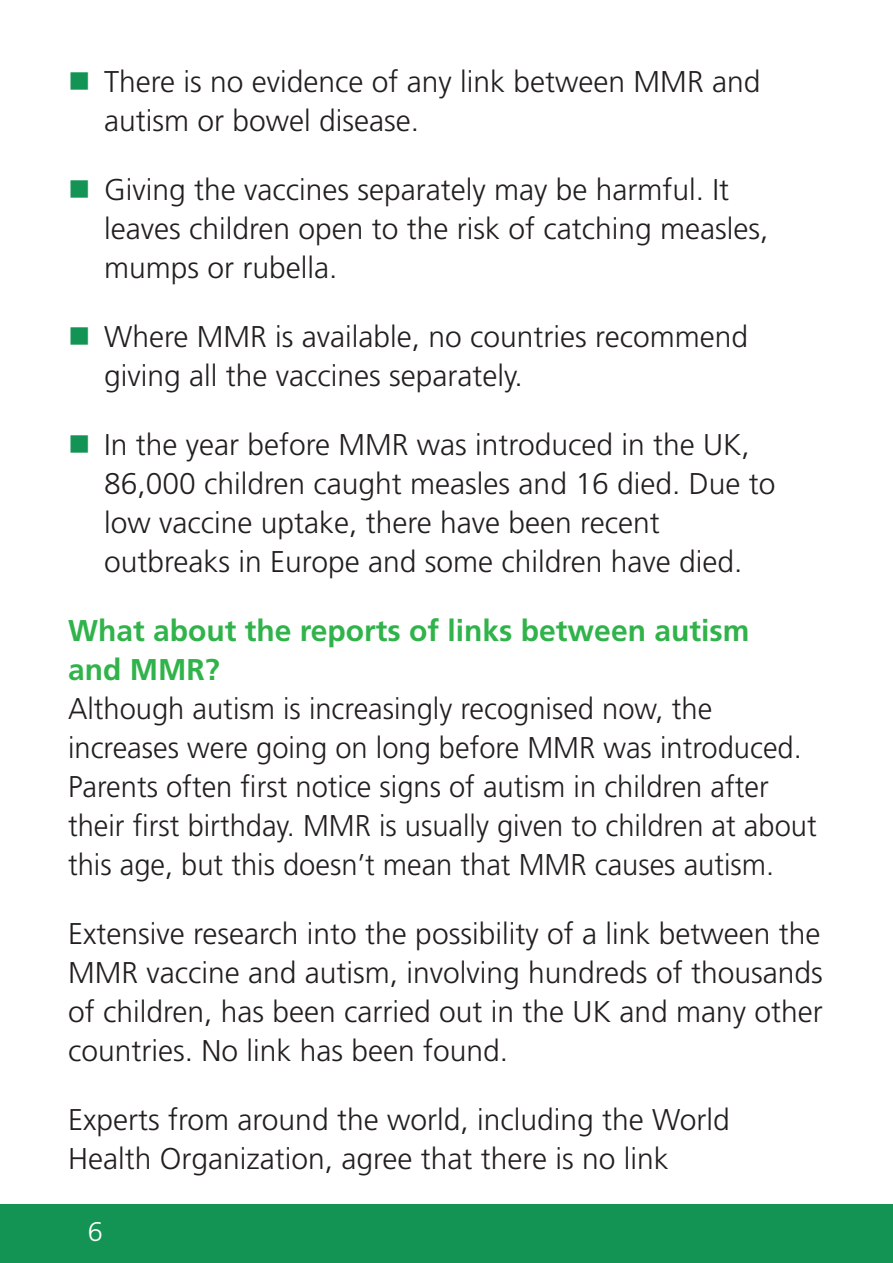
<style>
.page{position:relative;width:893px;height:1263px;background:#fff}
.page>*{position:absolute;margin:0;border:0;box-sizing:border-box;transform-origin:0 0}
.t1{font:300 30px/39px "Frutiger";color:#231f20}
.t2{font:700 30px/39px "Frutiger";color:#30b34a}
.t3{font:300 27px "Frutiger";color:#fff}
.s1{color:#149454}
</style>
<div class="page">
<div style="left:0;top:1204px;width:893px;height:59px;background:#149454"></div>
<p class="t1" style="left:104px;top:62px;width:658px;text-indent:-36px"><span class="s1">■</span> There is no evidence of any link between MMR and autism or bowel disease.</p>
<p class="t1" style="left:104px;top:170px;width:666px;text-indent:-36px"><span class="s1">■</span> Giving the vaccines separately may be harmful. It leaves children open to the risk of catching measles, mumps or rubella.</p>
<p class="t1" style="left:104px;top:317px;width:645px;text-indent:-36px"><span class="s1">■</span> Where MMR is available, no countries recommend giving all the vaccines separately.</p>
<p class="t1" style="left:104px;top:425px;width:673px;text-indent:-36px"><span class="s1">■</span> In the year before MMR was introduced in the UK, 86,000 children caught measles and 16 died. Due to low vaccine uptake, there have been recent outbreaks in Europe and some children have died.</p>
<p class="t2" style="left:68px;top:610px;width:683px">What about the reports of links between autism and MMR?</p>
<p class="t1" style="left:68px;top:689px;width:750px">Although autism is increasingly recognised now, the increases were going on long before MMR was introduced.<br>Parents often first notice signs of autism in children after their first birthday. MMR is usually given to children at about this age, but this doesn’t mean that MMR causes autism.</p>
<p class="t1" style="left:68px;top:914px;width:756px;text-align:justify">Extensive research into the possibility of a link between the MMR vaccine and autism, involving hundreds of thousands of children, has been carried out in the UK and many other countries. No link has been found.</p>
<p class="t1" style="left:68px;top:1100px;width:663px">Experts from around the world, including the World<br>Health Organization, agree that there is no link</p>
<p class="t3" style="left:88px;top:1216px;width:17px">6</p>
</div>
